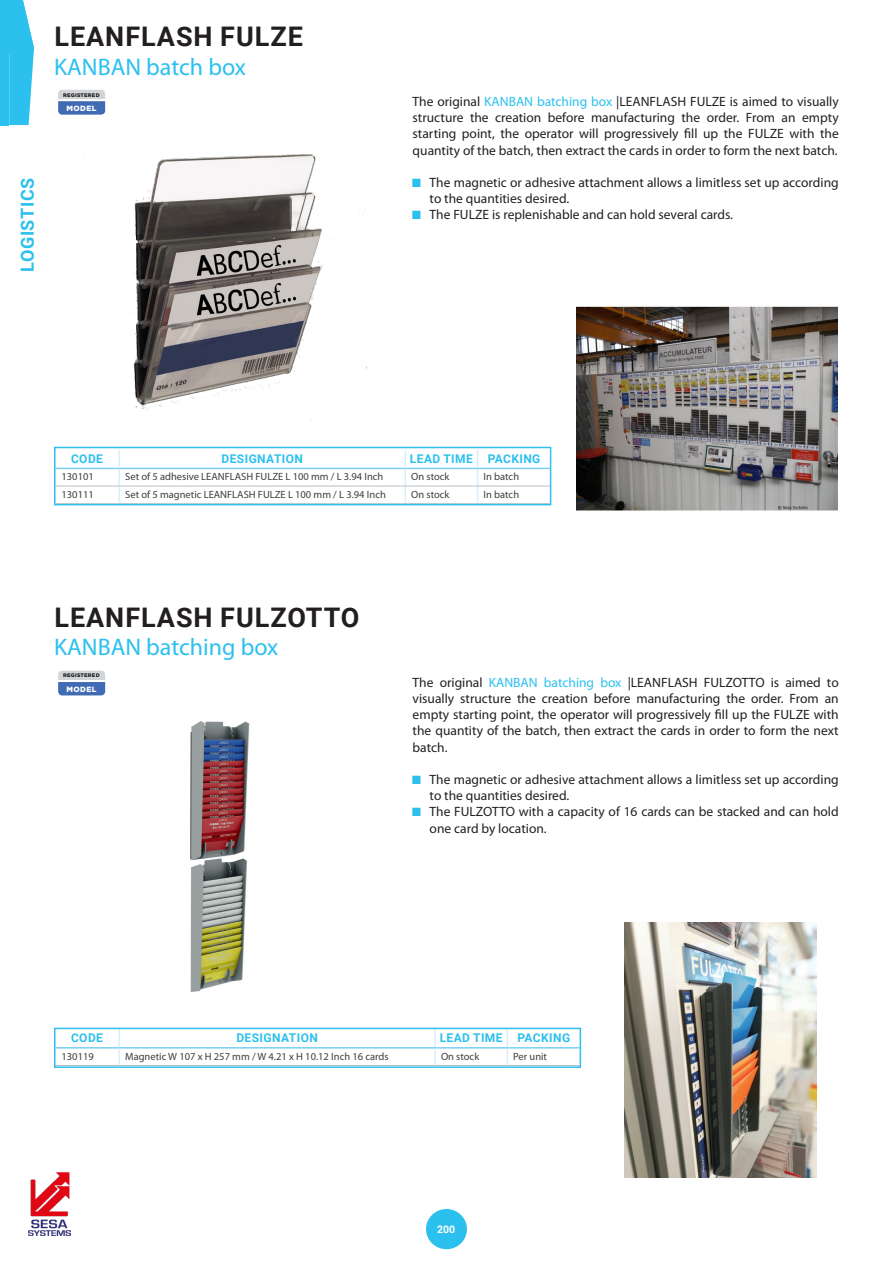
<style>
.page{position:relative;width:893px;height:1263px;background:#fff}
.page>*{position:absolute;margin:0;border:0;box-sizing:border-box;transform-origin:0 0}
.t1{font:700 27px "Roboto";letter-spacing:.035em;color:#231f20}
.t2{font:24px "Myriad Pro";color:#2cc0ef}
.t3{font:700 18px "Roboto";letter-spacing:.035em;color:#2cc0ef}
.t4{font:13.5px/16.2px "Myriad Pro";color:#231f20}
.t5{font:700 12px "Roboto";letter-spacing:.035em;color:#2cc0ef}
.t6{font:10.5px "Myriad Pro";color:#3e3e3f}
.t7{font:700 10.5px "Roboto";color:#fff}
.t8{font:900 7.65px "Gotham";letter-spacing:.05em;color:#fff}
.t9{font:900 5.25px "Gotham";letter-spacing:.05em;color:#231f20}
.s1{color:#2cc0ef}
.s2{font-family:"Courier New";color:#2cc0ef}
</style>
<div class="page">
<div style="left:426px;top:1209px;width:41px;height:40px;background:#2cc0ef;border-radius:50%"></div>
<img style="left:28px;top:1172px;width:43px;height:63px">
<svg style="left:0;top:0;width:34px;height:125px;background:#43c7f0"></svg>
<img style="left:84px;top:154px;width:283px;height:267px">
<img style="left:576px;top:306px;width:262px;height:205px">
<svg style="left:58px;top:90px;width:47px;height:25px"></svg>
<svg style="left:54px;top:446px;width:498px;height:60px"></svg>
<img style="left:190px;top:721px;width:60px;height:271px">
<img style="left:625px;top:922px;width:191px;height:255px">
<svg style="left:58px;top:671px;width:47px;height:24px"></svg>
<svg style="left:54px;top:1027px;width:528px;height:41px"></svg>
<h1 class="t1" style="left:54px;top:17px;width:250px">LEANFLASH FULZE</h1>
<h2 class="t2" style="left:54px;top:52px;width:193px">KANBAN batch box</h2>
<p class="t9" style="left:63px;top:91px;width:38px">REGISTERED</p>
<p class="t8" style="left:67px;top:103px;width:31px">MODEL</p>
<h3 class="t3" style="left:15px;top:272px;width:96px;rotate:-90deg">LOGISTICS</h3>
<p class="t4" style="left:413px;top:93px;width:428px;text-align:justify">The original <span class="s1">KANBAN batching box</span> |LEANFLASH FULZE is aimed to visually structure the creation before manufacturing the order. From an empty starting point, the operator will progressively fill up the FULZE with the quantity of the batch, then extract the cards in order to form the next batch.</p>
<p class="t4" style="left:430px;top:174px;width:411px;text-indent:-17px"><span class="s2">■</span> The magnetic or adhesive attachment allows a limitless set up according to the quantities desired.</p>
<p class="t4" style="left:413px;top:207px;width:322px"><span class="s2">■</span> The FULZE is replenishable and can hold several cards.</p>
<p class="t5" style="left:71px;top:450px;width:33px">CODE</p>
<p class="t5" style="left:222px;top:450px;width:83px">DESIGNATION</p>
<p class="t5" style="left:410px;top:450px;width:132px">LEAD TIME PACKING</p>
<p class="t6" style="left:61px;top:470px;width:34px">130101</p>
<p class="t6" style="left:125px;top:470px;width:260px">Set of 5 adhesive LEANFLASH FULZE L 100 mm / L 3.94 Inch</p>
<p class="t6" style="left:411px;top:470px;width:40px">On stock</p>
<p class="t6" style="left:484px;top:470px;width:37px">In batch</p>
<p class="t6" style="left:61px;top:488px;width:34px">130111</p>
<p class="t6" style="left:125px;top:488px;width:262px">Set of 5 magnetic LEANFLASH FULZE L 100 mm / L 3.94 Inch</p>
<p class="t6" style="left:411px;top:488px;width:40px">On stock</p>
<p class="t6" style="left:484px;top:488px;width:37px">In batch</p>
<h1 class="t1" style="left:54px;top:598px;width:307px">LEANFLASH FULZOTTO</h1>
<h2 class="t2" style="left:54px;top:632px;width:226px">KANBAN batching box</h2>
<p class="t9" style="left:63px;top:672px;width:38px">REGISTERED</p>
<p class="t8" style="left:67px;top:684px;width:31px">MODEL</p>
<p class="t4" style="left:413px;top:674px;width:428px;text-align:justify">The original <span class="s1">KANBAN batching box</span> |LEANFLASH FULZOTTO is aimed to visually structure the creation before manufacturing the order. From an empty starting point, the operator will progressively fill up the FULZE with the quantity of the batch, then extract the cards in order to form the next batch.</p>
<p class="t4" style="left:430px;top:771px;width:411px;text-indent:-17px"><span class="s2">■</span> The magnetic or adhesive attachment allows a limitless set up according to the quantities desired.</p>
<p class="t4" style="left:430px;top:803px;width:411px;text-indent:-17px"><span class="s2">■</span> The FULZOTTO with a capacity of 16 cards can be stacked and can hold one card by location.</p>
<p class="t5" style="left:71px;top:1030px;width:33px">CODE</p>
<p class="t5" style="left:236px;top:1030px;width:83px">DESIGNATION</p>
<p class="t5" style="left:440px;top:1030px;width:132px">LEAD TIME PACKING</p>
<p class="t6" style="left:62px;top:1049px;width:34px">130119</p>
<p class="t6" style="left:125px;top:1049px;width:265px">Magnetic W 107 x H 257 mm / W 4.21 x H 10.12 Inch 16 cards</p>
<p class="t6" style="left:441px;top:1049px;width:40px">On stock</p>
<p class="t6" style="left:513px;top:1049px;width:35px">Per unit</p>
<p class="t7" style="left:437px;top:1222px;width:20px">200</p>
</div>
